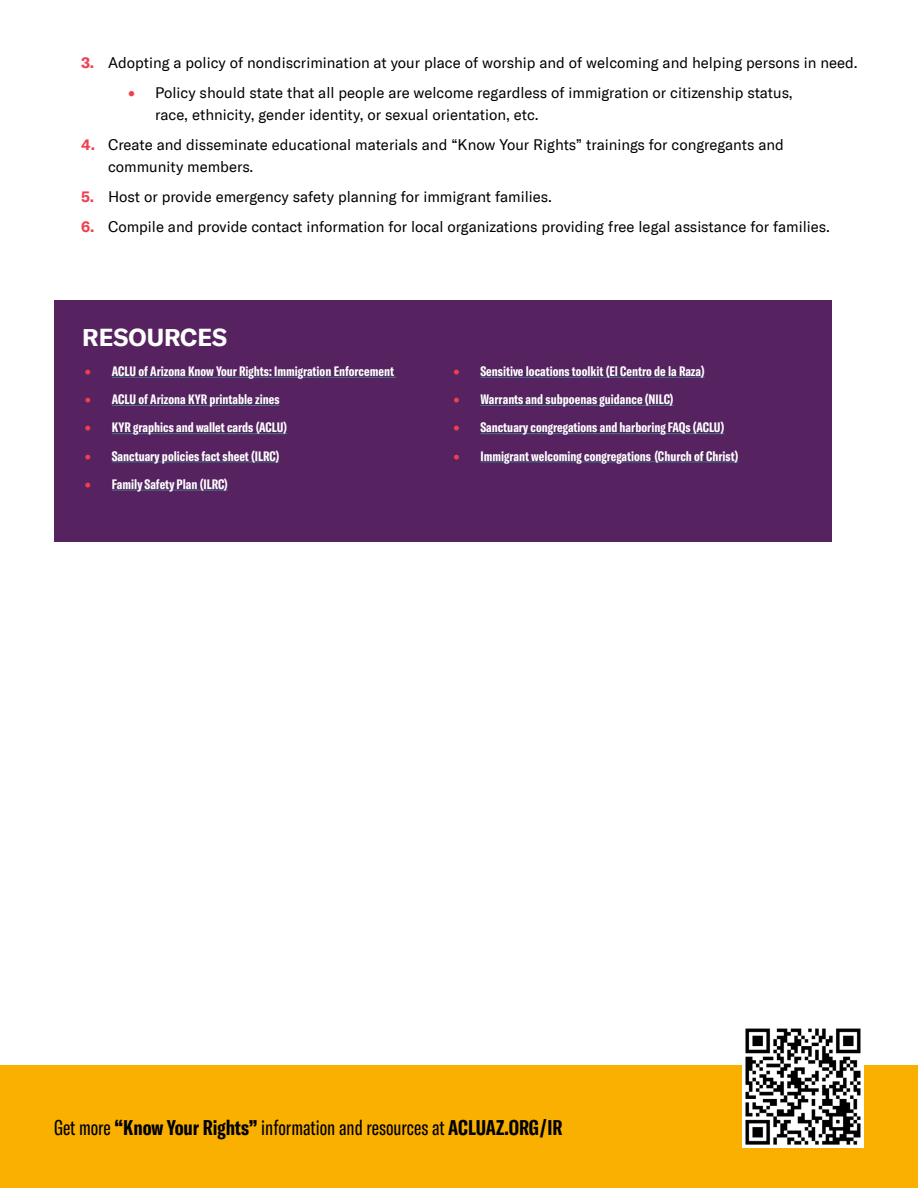
<style>
.page{position:relative;width:918px;height:1188px;background:#fff}
.page>*{position:absolute;margin:0;border:0;box-sizing:border-box;transform-origin:0 0}
.t1{font:700 24px "GT America";color:#fff}
.t2{font:extra-condensed 21px "GT America";color:#000}
.t3{font:15px/21.6px "GT America";color:#000}
.t4{font:700 extra-condensed 13.5px "GT America";color:#fff}
.s1{font-weight:700;color:#ef404e}
.s2{color:#ef404e}
.s3{font-weight:700}
</style>
<div class="page">
<div style="left:0;top:1066px;width:918px;height:122px;background:#f9b000"></div>
<img style="left:742px;top:1028px;width:122px;height:119px">
<div style="left:54px;top:301px;width:778px;height:241px;background:#562360"></div>
<hr style="left:112px;top:377px;width:284px;height:1px;background:#467886">
<hr style="left:112px;top:405px;width:168px;height:1px;background:#467886">
<hr style="left:112px;top:433px;width:175px;height:1px;background:#467886">
<hr style="left:112px;top:462px;width:167px;height:1px;background:#467886">
<hr style="left:112px;top:490px;width:116px;height:1px;background:#467886">
<hr style="left:480px;top:377px;width:225px;height:1px;background:#467886">
<hr style="left:480px;top:405px;width:194px;height:1px;background:#467886">
<hr style="left:480px;top:433px;width:244px;height:1px;background:#467886">
<hr style="left:480px;top:462px;width:171px;height:1px;background:#467886">
<hr style="left:655px;top:462px;width:83px;height:1px;background:#467886">
<p class="t3" style="left:81px;top:52px;width:778px"><span class="s1">3.</span> Adopting a policy of nondiscrimination at your place of worship and of welcoming and helping persons in need.</p>
<p class="t3" style="left:155px;top:82px;width:639px;text-indent:-27px"><span class="s2">•</span> Policy should state that all people are welcome regardless of immigration or citizenship status, race, ethnicity, gender identity, or sexual orientation, etc.</p>
<p class="t3" style="left:108px;top:134px;width:677px;text-indent:-27px"><span class="s1">4.</span> Create and disseminate educational materials and “Know Your Rights” trainings for congregants and community members.</p>
<p class="t3" style="left:81px;top:186px;width:473px"><span class="s1">5.</span> Host or provide emergency safety planning for immigrant families.</p>
<p class="t3" style="left:81px;top:216px;width:751px"><span class="s1">6.</span> Compile and provide contact information for local organizations providing free legal assistance for families.</p>
<h1 class="t1" style="left:82px;top:322px;width:147px">RESOURCES</h1>
<p class="t4" style="left:85px;top:363px;width:311px"><span class="s2">•</span> ACLU of Arizona Know Your Rights: Immigration Enforcement</p>
<p class="t4" style="left:85px;top:391px;width:196px"><span class="s2">•</span> ACLU of Arizona KYR printable zines</p>
<p class="t4" style="left:85px;top:419px;width:204px"><span class="s2">•</span> KYR graphics and wallet cards (ACLU)</p>
<p class="t4" style="left:85px;top:448px;width:196px"><span class="s2">•</span> Sanctuary policies fact sheet (ILRC)</p>
<p class="t4" style="left:85px;top:476px;width:145px"><span class="s2">•</span> Family Safety Plan (ILRC)</p>
<p class="t4" style="left:453px;top:363px;width:253px"><span class="s2">•</span> Sensitive locations toolkit (El Centro de la Raza)</p>
<p class="t4" style="left:453px;top:391px;width:222px"><span class="s2">•</span> Warrants and subpoenas guidance (NILC)</p>
<p class="t4" style="left:453px;top:419px;width:272px"><span class="s2">•</span> Sanctuary congregations and harboring FAQs (ACLU)</p>
<p class="t4" style="left:453px;top:448px;width:286px"><span class="s2">•</span> Immigrant welcoming congregations (Church of Christ)</p>
<h2 class="t2" style="left:54px;top:1116px;width:510px">Get more <span class="s3">“Know Your Rights”</span> information and resources at <span class="s3">ACLUAZ.ORG/IR</span></h2>
</div>
